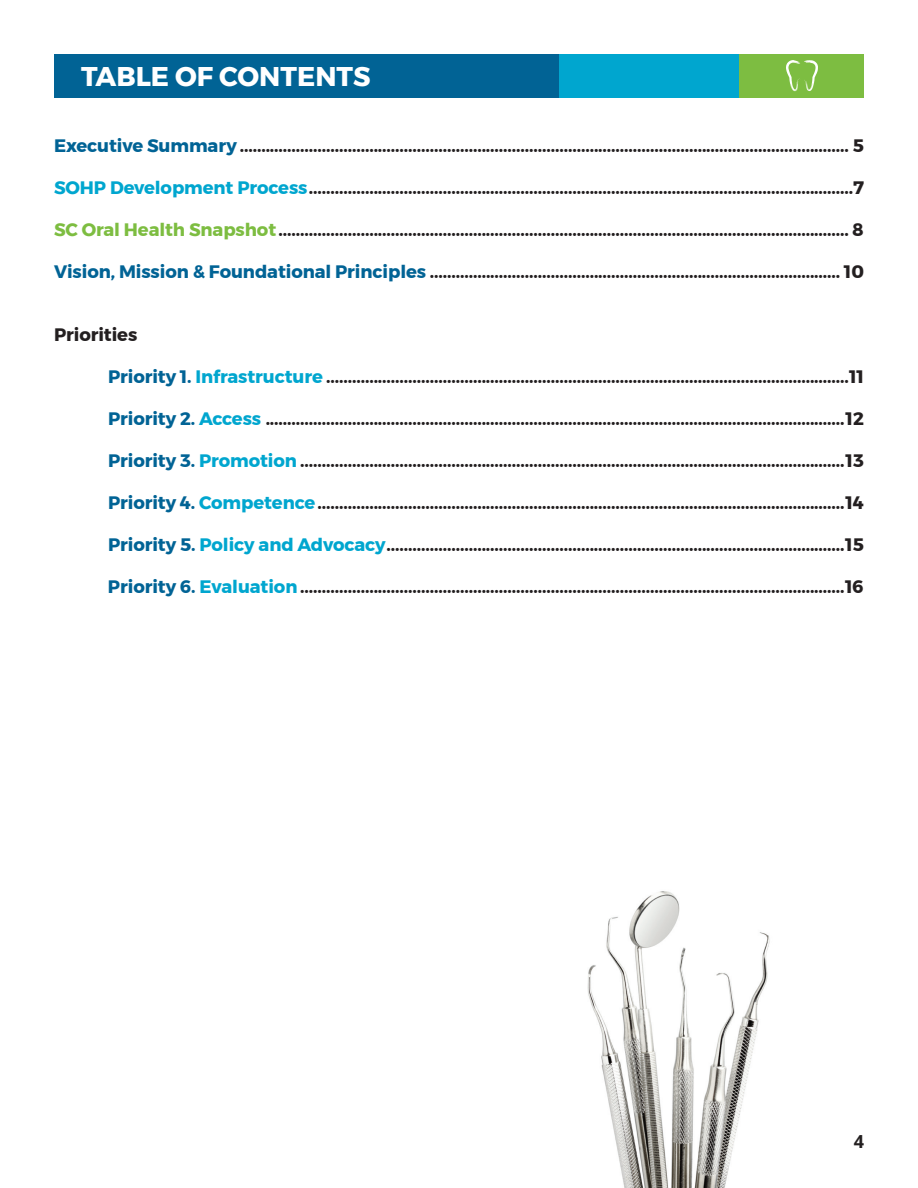
<style>
.page{position:relative;width:918px;height:1188px;background:#fff}
.page>*{position:absolute;margin:0;border:0;box-sizing:border-box;transform-origin:0 0}
.t1{font:700 27px "Montserrat";color:#fff}
.t2{font:700 18px "Montserrat";letter-spacing:-.005em;color:#231f20}
.t3{font:700 18px "Open Sans";color:#231f20}
.s1{color:#016395}
.s2{color:#00a6cf}
.s3{color:#7dbd41}
</style>
<div class="page">
<div style="left:54px;top:54px;width:810px;height:43px;background:#016395"></div>
<div style="left:559px;top:54px;width:181px;height:43px;background:#00a6cf"></div>
<div style="left:740px;top:54px;width:124px;height:43px;background:#7dbd41"></div>
<svg style="left:786px;top:60px;width:32px;height:31px"></svg>
<img style="left:587px;top:891px;width:183px;height:297px">
<h1 class="t1" style="left:81px;top:54px;width:291px">TABLE OF CONTENTS</h1>
<p class="t2" style="left:54px;top:132px;width:811px"><span class="s1">Executive Summary</span> ............................................................................................................................................. 5</p>
<p class="t2" style="left:54px;top:174px;width:811px"><span class="s2">SOHP Development Process</span>..............................................................................................................................7</p>
<p class="t2" style="left:54px;top:216px;width:811px"><span class="s3">SC Oral Health Snapshot</span> .................................................................................................................................... 8</p>
<p class="t2" style="left:54px;top:258px;width:811px"><span class="s1">Vision, Mission &amp; Foundational Principles</span> ............................................................................................... 10</p>
<p class="t2" style="left:54px;top:321px;width:85px">Priorities</p>
<p class="t2" style="left:108px;top:363px;width:758px"><span class="s1">Priority 1.</span> <span class="s2">Infrastructure</span> .........................................................................................................................11</p>
<p class="t2" style="left:108px;top:405px;width:757px"><span class="s1">Priority 2.</span> <span class="s2">Access</span> ......................................................................................................................................12</p>
<p class="t2" style="left:108px;top:447px;width:758px"><span class="s1">Priority 3.</span> <span class="s2">Promotion</span> ..............................................................................................................................13</p>
<p class="t2" style="left:108px;top:489px;width:757px"><span class="s1">Priority 4.</span> <span class="s2">Competence</span>..........................................................................................................................14</p>
<p class="t2" style="left:108px;top:531px;width:757px"><span class="s1">Priority 5.</span> <span class="s2">Policy and Advocacy</span>..........................................................................................................15</p>
<p class="t2" style="left:108px;top:573px;width:758px"><span class="s1">Priority 6.</span> <span class="s2">Evaluation</span> ..............................................................................................................................16</p>
<p class="t3" style="left:854px;top:1129px;width:12px">4</p>
</div>
